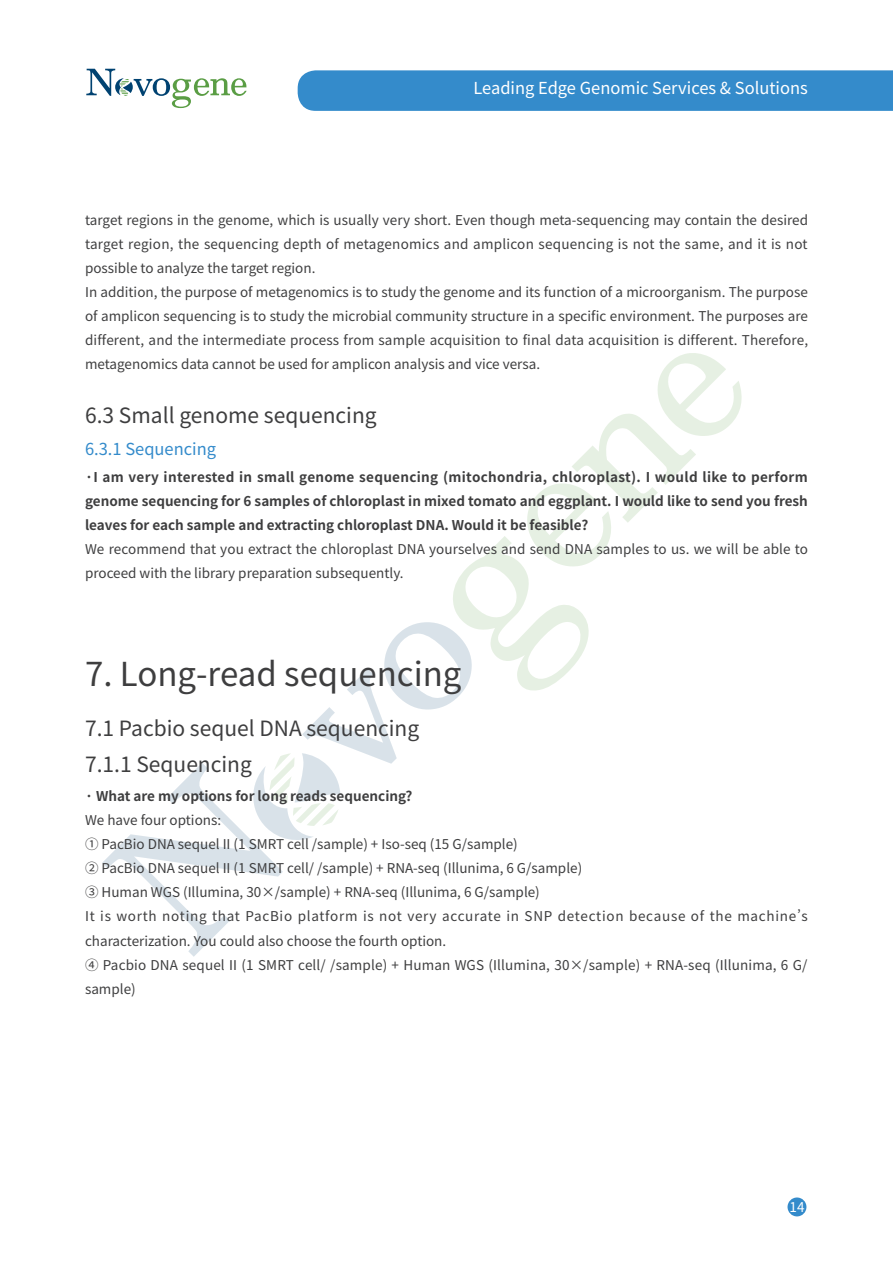
<style>
.page{position:relative;width:893px;height:1263px;background:#fff}
.page>*{position:absolute;margin:0;border:0;box-sizing:border-box;transform-origin:0 0}
.t1{font:33px "Source Han Sans SC";color:#3e3e3f}
.t2{font:21px/36px "Source Han Sans SC";color:#3e3e3f}
.t3{font:16.5px "Source Han Sans SC";color:#fff}
.t4{font:16.5px "Source Han Sans SC";color:#348bcb}
.t5{font:13.5px/24px "Source Han Sans SC";color:#3e3e3f}
.t6{font:700 13.5px/24px "Source Han Sans SC";color:#3e3e3f;text-align:justify}
.t7{font:13.5px "Source Han Sans SC";color:#fff}
</style>
<div class="page">
<div style="left:787px;top:1197px;width:19px;height:19px;background:#348bcb;border-radius:50%"></div>
<svg style="left:86px;top:69px;width:161px;height:39px"></svg>
<svg style="left:102px;top:353px;width:640px;height:604px"></svg>
<div style="left:298px;top:70px;width:595px;height:41px;background:#348bcb"></div>
<p class="t3" style="left:473px;top:79px;width:336px">Leading Edge Genomic Services &amp; Solutions</p>
<p class="t5" style="left:85px;top:208px;width:725px">target regions in the genome, which is usually very short. Even though meta-sequencing may contain the desired target region, the sequencing depth of metagenomics and amplicon sequencing is not the same, and it is not possible to analyze the target region.<br>In addition, the purpose of metagenomics is to study the genome and its function of a microorganism. The purpose of amplicon sequencing is to study the microbial community structure in a specific environment. The purposes are different, and the intermediate process from sample acquisition to final data acquisition is different. Therefore, metagenomics data cannot be used for amplicon analysis and vice versa.</p>
<h2 class="t2" style="left:85px;top:398px;width:293px">6.3 Small genome sequencing</h2>
<p class="t4" style="left:85px;top:440px;width:133px">6.3.1 Sequencing</p>
<p class="t6" style="left:85px;top:465px;width:724px">·I am very interested in small genome sequencing (mitochondria, chloroplast). I would like to perform genome sequencing for 6 samples of chloroplast in mixed tomato and eggplant. I would like to send you fresh leaves for each sample and extracting chloroplast DNA. Would it be feasible?</p>
<p class="t5" style="left:85px;top:537px;width:724px">We recommend that you extract the chloroplast DNA yourselves and send DNA samples to us. we will be able to proceed with the library preparation subsequently.</p>
<h1 class="t1" style="left:85px;top:655px;width:378px">7. Long-read sequencing</h1>
<h2 class="t2" style="left:85px;top:711px;width:336px">7.1 Pacbio sequel DNA sequencing<br>7.1.1 Sequencing</h2>
<p class="t6" style="left:85px;top:785px;width:329px">· What are my options for long reads sequencing?</p>
<p class="t5" style="left:85px;top:809px;width:724px">We have four options:<br>① PacBio DNA sequel II (1 SMRT cell /sample) + Iso-seq (15 G/sample)<br>② PacBio DNA sequel II (1 SMRT cell/ /sample) + RNA-seq (Illunima, 6 G/sample)<br>③ Human WGS (Illumina, 30×/sample) + RNA-seq (Illunima, 6 G/sample)<br>It is worth noting that PacBio platform is not very accurate in SNP detection because of the machine’s characterization. You could also choose the fourth option.<br>④ Pacbio DNA sequel II (1 SMRT cell/ /sample) + Human WGS (Illumina, 30×/sample) + RNA-seq (Illunima, 6 G/ sample)</p>
<p class="t7" style="left:789px;top:1199px;width:16px">14</p>
</div>
